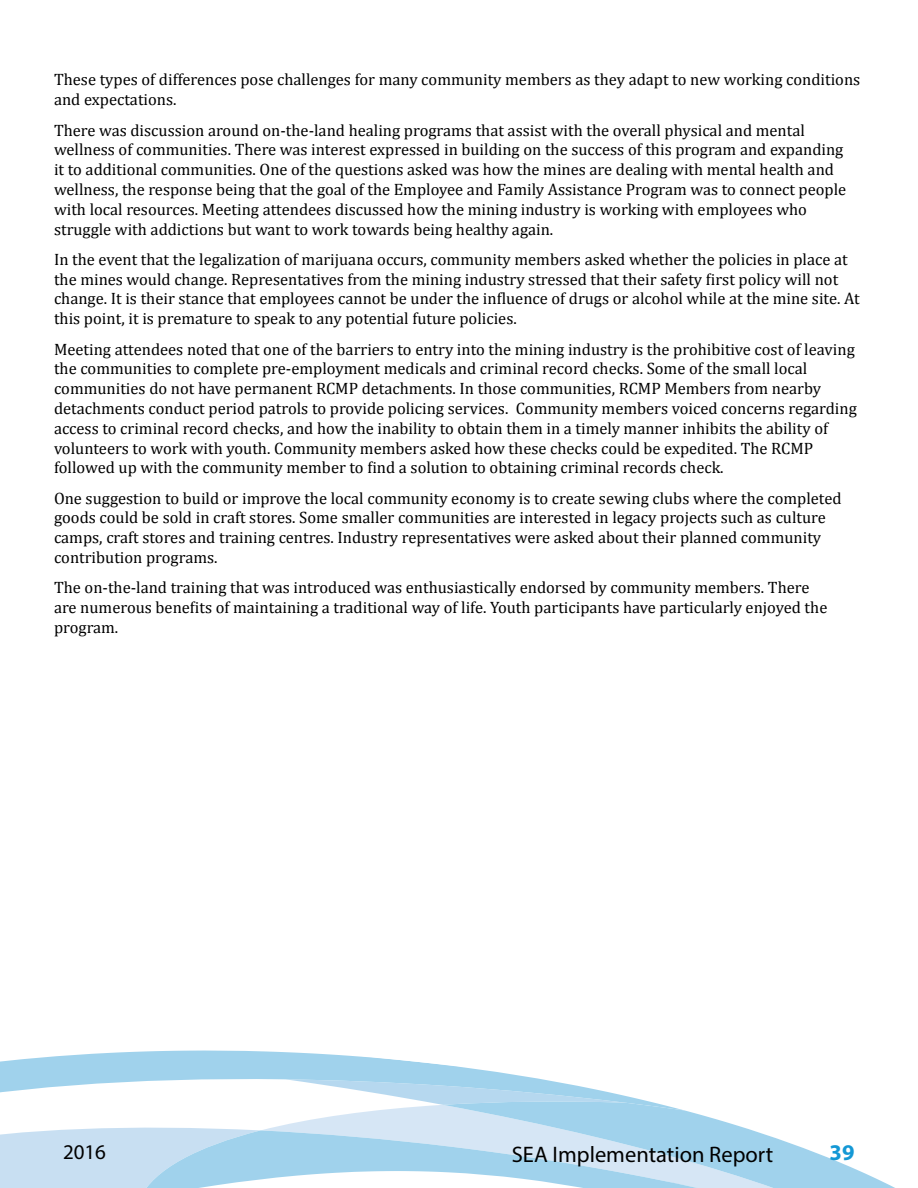
<style>
.page{position:relative;width:918px;height:1188px;background:#fff}
.page>*{position:absolute;margin:0;border:0;box-sizing:border-box;transform-origin:0 0}
.t1{font:22.5px "Myriad Pro";color:#000}
.t2{font:700 22.5px "Myriad Pro";color:#1498d5}
.t3{font:21px "Myriad Pro";color:#000}
.t4{font:16.5px/19.8px "Cambria";color:#000}
</style>
<div class="page">
<svg style="left:0;top:1050px;width:452px;height:33px;fill:#a0d2ec"></svg>
<svg style="left:0;top:1083px;width:138px;height:105px"></svg>
<svg style="left:285px;top:1066px;width:412px;height:48px"></svg>
<svg style="left:138px;top:1114px;width:757px;height:74px"></svg>
<p class="t4" style="left:54px;top:70px;width:808px">These types of differences pose challenges for many community members as they adapt to new working conditions and expectations.</p>
<p class="t4" style="left:54px;top:120px;width:794px">There was discussion around on-the-land healing programs that assist with the overall physical and mental wellness of communities. There was interest expressed in building on the success of this program and expanding it to additional communities. One of the questions asked was how the mines are dealing with mental health and wellness, the response being that the goal of the Employee and Family Assistance Program was to connect people with local resources. Meeting attendees discussed how the mining industry is working with employees who struggle with addictions but want to work towards being healthy again.</p>
<p class="t4" style="left:54px;top:249px;width:807px">In the event that the legalization of marijuana occurs, community members asked whether the policies in place at the mines would change. Representatives from the mining industry stressed that their safety first policy will not change. It is their stance that employees cannot be under the influence of drugs or alcohol while at the mine site. At this point, it is premature to speak to any potential future policies.</p>
<p class="t4" style="left:54px;top:339px;width:804px">Meeting attendees noted that one of the barriers to entry into the mining industry is the prohibitive cost of leaving the communities to complete pre-employment medicals and criminal record checks. Some of the small local communities do not have permanent RCMP detachments. In those communities, RCMP Members from nearby detachments conduct period patrols to provide policing services. Community members voiced concerns regarding access to criminal record checks, and how the inability to obtain them in a timely manner inhibits the ability of volunteers to work with youth. Community members asked how these checks could be expedited. The RCMP followed up with the community member to find a solution to obtaining criminal records check.</p>
<p class="t4" style="left:54px;top:488px;width:789px">One suggestion to build or improve the local community economy is to create sewing clubs where the completed goods could be sold in craft stores. Some smaller communities are interested in legacy projects such as culture camps, craft stores and training centres. Industry representatives were asked about their planned community contribution programs.</p>
<p class="t4" style="left:54px;top:578px;width:775px">The on-the-land training that was introduced was enthusiastically endorsed by community members. There are numerous benefits of maintaining a traditional way of life. Youth participants have particularly enjoyed the program.</p>
<p class="t3" style="left:63px;top:1139px;width:45px">2016</p>
<h1 class="t1" style="left:512px;top:1140px;width:263px">SEA Implementation Report</h1>
<h1 class="t2" style="left:830px;top:1138px;width:26px">39</h1>
</div>
